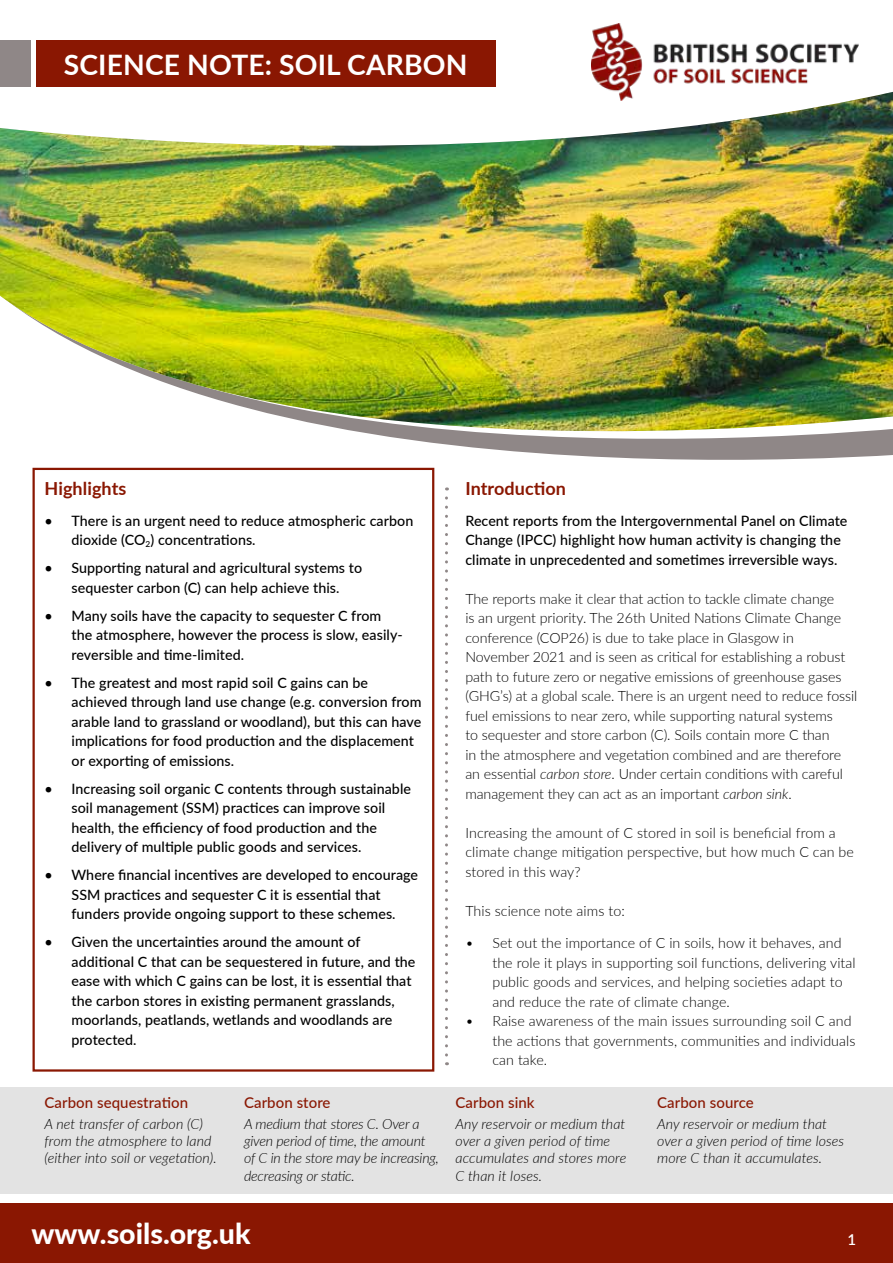
<style>
.page{position:relative;width:893px;height:1263px;background:#fff}
.page>*{position:absolute;margin:0;border:0;box-sizing:border-box;transform-origin:0 0}
.t1{font:800 28.5px "Lato";color:#fff}
.t2{font:700 28.2px "Lato";letter-spacing:.005em;color:#fff}
.t3{font:700 18px "Lato";letter-spacing:.005em;color:#8a1702}
.t4{font:500 15px "Lato";letter-spacing:.005em;color:#8a1702}
.t5{font:600 15px "Lato";color:#fff}
.t6{font:500 14.25px/19.5px "Lato";letter-spacing:.005em;color:#000}
.t7{font:300 14.25px/19.5px "Lato";letter-spacing:-.005em;color:#000}
.t8{font:italic 300 14.25px/17.1px "Lato";letter-spacing:.005em;color:#000}
.t9{font:italic 300 14.25px/17.1px "Lato";letter-spacing:-.015em;color:#000}
.s1{font-style:italic}
</style>
<div class="page">
<div style="left:0;top:1204px;width:893px;height:59px;background:#8a1702"></div>
<img style="left:592px;top:23px;width:267px;height:64px">
<div style="left:36px;top:41px;width:459px;height:46px;background:#8a1702"></div>
<div style="left:0;top:41px;width:31px;height:46px;background:#8f8787"></div>
<img style="left:0;top:92px;width:893px;height:368px">
<svg style="left:445px;top:498px;width:3px;height:567px"></svg>
<div style="left:0;top:1087px;width:893px;height:107px;background:#e3e3e3"></div>
<div style="left:33px;top:468px;width:401px;height:603px;border:2px solid #8a1702"></div>
<h2 class="t2" style="left:64px;top:44px;width:405px">SCIENCE NOTE: SOIL CARBON</h2>
<p class="t3" style="left:45px;top:475px;width:83px">Highlights</p>
<p class="t3" style="left:465px;top:475px;width:102px">Introduction</p>
<p class="t6" style="left:72px;top:510px;width:343px;text-indent:-27px">• There is an urgent need to reduce atmospheric carbon dioxide (CO<sub>2</sub>) concentrations.</p>
<p class="t6" style="left:45px;top:558px;width:319px;text-align:center">• Supporting natural and agricultural systems to sequester carbon (C) can help achieve this.</p>
<p class="t6" style="left:72px;top:605px;width:333px;text-indent:-27px">• Many soils have the capacity to sequester C from the atmosphere, however the process is slow, easily&shy;reversible and time-limited.</p>
<p class="t6" style="left:72px;top:672px;width:352px;text-indent:-27px">• The greatest and most rapid soil C gains can be achieved through land use change (e.g. conversion from arable land to grassland or woodland), but this can have implications for food production and the displacement or exporting of emissions.</p>
<p class="t6" style="left:72px;top:778px;width:341px;text-indent:-27px">• Increasing soil organic C contents through sustainable soil management (SSM) practices can improve soil health, the efficiency of food production and the delivery of multiple public goods and services.</p>
<p class="t6" style="left:72px;top:865px;width:348px;text-indent:-27px">• Where financial incentives are developed to encourage<br>SSM practices and sequester C it is essential that funders provide ongoing support to these schemes.</p>
<p class="t6" style="left:72px;top:932px;width:345px;text-indent:-27px">• Given the uncertainties around the amount of additional C that can be sequestered in future, and the ease with which C gains can be lost, it is essential that the carbon stores in existing permanent grasslands, moorlands, peatlands, wetlands and woodlands are protected.</p>
<p class="t6" style="left:465px;top:510px;width:384px">Recent reports from the Intergovernmental Panel on Climate<br>Change (IPCC) highlight how human activity is changing the climate in unprecedented and sometimes irreversible ways.</p>
<p class="t7" style="left:465px;top:588px;width:394px">The reports make it clear that action to tackle climate change<br>is an urgent priority. The 26th United Nations Climate Change conference (COP26) is due to take place in Glasgow in November 2021 and is seen as critical for establishing a robust path to future zero or negative emissions of greenhouse gases (GHG’s) at a global scale. There is an urgent need to reduce fossil fuel emissions to near zero, while supporting natural systems<br>to sequester and store carbon (C). Soils contain more C than<br>in the atmosphere and vegetation combined and are therefore an essential <span class="s1">carbon store</span>. Under certain conditions with careful management they can act as an important <span class="s1">carbon sink</span>.</p>
<p class="t7" style="left:465px;top:822px;width:390px">Increasing the amount of C stored in soil is beneficial from a climate change mitigation perspective, but how much C can be stored in this way?</p>
<p class="t7" style="left:465px;top:900px;width:161px">This science note aims to:</p>
<p class="t7" style="left:492px;top:933px;width:365px;text-indent:-27px">• Set out the importance of C in soils, how it behaves, and the role it plays in supporting soil functions, delivering vital public goods and services, and helping societies adapt to and reduce the rate of climate change.</p>
<p class="t7" style="left:492px;top:1011px;width:364px;text-indent:-27px">• Raise awareness of the main issues surrounding soil C and the actions that governments, communities and individuals can take.</p>
<p class="t4" style="left:45px;top:1092px;width:145px">Carbon sequestration</p>
<p class="t4" style="left:244px;top:1092px;width:88px">Carbon store</p>
<p class="t4" style="left:455px;top:1092px;width:81px">Carbon sink</p>
<p class="t4" style="left:657px;top:1092px;width:98px">Carbon source</p>
<p class="t8" style="left:45px;top:1115px;width:174px">A net transfer of carbon (C) from the atmosphere to land (either into soil or vegetation).</p>
<p class="t8" style="left:455px;top:1115px;width:172px">Any reservoir or medium that over a given period of time accumulates and stores more<br>C than it loses.</p>
<p class="t9" style="left:244px;top:1115px;width:196px">A medium that stores C. Over a given period of time, the amount of C in the store may be increasing, decreasing or static.</p>
<p class="t8" style="left:657px;top:1115px;width:188px">Any reservoir or medium that over a given period of time loses more C than it accumulates.</p>
<h1 class="t1" style="left:31px;top:1212px;width:221px">www.soils.org.uk</h1>
<p class="t5" style="left:847px;top:1228px;width:10px">1</p>
</div>
